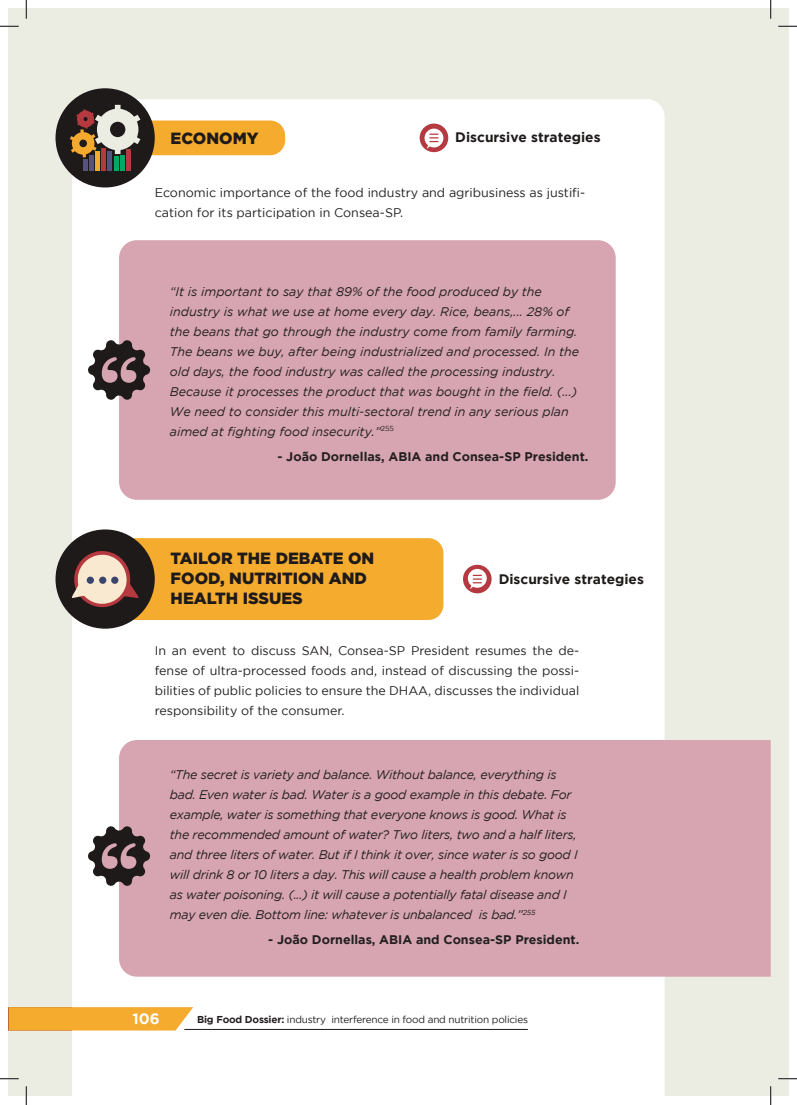
<style>
.page{position:relative;width:797px;height:1105px;background:#fff}
.page>*{position:absolute;margin:0;border:0;box-sizing:border-box;transform-origin:0 0}
.t1{font:900 16.25px/20px "Gotham";color:#1f1a1a}
.t2{font:700 15px "Gotham";color:#fff}
.t3{font:700 13.75px "Gotham";color:#1f1a1a}
.t4{font:italic 12.5px/20px "Gotham";letter-spacing:-.02em;color:#231f20}
.t5{font:italic 12.5px/20px "Gotham";color:#231f20}
.t6{font:12.5px/20px "Gotham";color:#231f20}
.t7{font:700 12.5px "Gotham";color:#231f20}
.t8{font:10px "Gotham";letter-spacing:-.02em;color:#231f20}
.s1{font-weight:700}
</style>
<div class="page">
<div style="left:9px;top:9px;width:779px;height:1087px;background:#ebede3"></div>
<div style="left:72px;top:99px;width:592px;height:997px;background:#fff"></div>
<div style="left:110px;top:121px;width:175px;height:34px;background:#f4ab2e;border-radius:15px"></div>
<svg style="left:419px;top:124px;width:29px;height:28px"></svg>
<div style="left:55px;top:88px;width:100px;height:99px;background:#1f1a1a;border-radius:50%"></div>
<svg style="left:424px;top:129px;width:19px;height:18px"></svg>
<svg style="left:427px;top:134px;width:11px;height:15px"></svg>
<div style="left:110px;top:538px;width:333px;height:82px;background:#f4ab2e;border-radius:15px"></div>
<div style="left:463px;top:565px;width:28px;height:28px;background:#b53940;border-radius:50%"></div>
<div style="left:55px;top:529px;width:100px;height:100px;background:#1f1a1a;border-radius:50%"></div>
<svg style="left:468px;top:569px;width:19px;height:19px"></svg>
<svg style="left:470px;top:575px;width:11px;height:14px"></svg>
<svg style="left:71px;top:551px;width:68px;height:57px"></svg>
<div style="left:87px;top:577px;width:7px;height:7px;background:#3d446a;border-radius:50%"></div>
<div style="left:111px;top:577px;width:7px;height:7px;background:#3d446a;border-radius:50%"></div>
<div style="left:99px;top:577px;width:7px;height:7px;background:#3d446a;border-radius:50%"></div>
<svg style="left:70px;top:105px;width:70px;height:52px"></svg>
<div style="left:83px;top:160px;width:5px;height:11px;background:#54547e"></div>
<div style="left:89px;top:155px;width:5px;height:16px;background:#54547e"></div>
<div style="left:95px;top:151px;width:5px;height:20px;background:#f3aa2e"></div>
<div style="left:101px;top:148px;width:5px;height:23px;background:#b5393e"></div>
<div style="left:107px;top:151px;width:5px;height:20px;background:#54547e"></div>
<div style="left:113px;top:156px;width:5px;height:15px;background:#00a865"></div>
<hr style="left:120px;top:156px;width:4px;height:15px;background:#00a865">
<div style="left:126px;top:149px;width:5px;height:22px;background:#b5393e"></div>
<div style="left:119px;top:240px;width:496px;height:260px;background:#d6a5b1;border-radius:18px"></div>
<div style="left:119px;top:740px;width:651px;height:237px;background:#d6a5b1"></div>
<svg style="left:87px;top:338px;width:64px;height:64px"></svg>
<svg style="left:87px;top:824px;width:64px;height:64px;background:#827074"></svg>
<svg style="left:9px;top:1007px;width:184px;height:23px;background:#f4ae38"></svg>
<hr style="left:184px;top:1029px;width:344px;height:1px;background:#1f1a1a">
<svg style="left:0;top:25px;width:19px;height:2px"></svg>
<svg style="left:778px;top:25px;width:19px;height:2px"></svg>
<svg style="left:0;top:1078px;width:19px;height:1px"></svg>
<svg style="left:778px;top:1078px;width:19px;height:1px"></svg>
<svg style="left:25px;top:0;width:2px;height:19px"></svg>
<svg style="left:25px;top:1086px;width:2px;height:19px"></svg>
<svg style="left:770px;top:0;width:1px;height:19px"></svg>
<svg style="left:770px;top:1086px;width:1px;height:19px"></svg>
<p class="t1" style="left:171px;top:128px;width:89px">ECONOMY</p>
<p class="t3" style="left:455px;top:130px;width:147px">Discursive strategies</p>
<p class="t6" style="left:155px;top:182px;width:432px">Economic importance of the food industry and agribusiness as justifi&shy;cation for its participation in Consea-SP.</p>
<p class="t5" style="left:170px;top:281px;width:411px">“It is important to say that 89% of the food produced by the industry is what we use at home every day. Rice, beans,... 28% of the beans that go through the industry come from family farming.<br>The beans we buy, after being industrialized and processed. In the old days, the food industry was called the processing industry.<br>Because it processes the product that was bought in the field. (...)<br>We need to consider this multi-sectoral trend in any serious plan aimed at fighting food insecurity.”<sup>255</sup></p>
<p class="t7" style="left:277px;top:449px;width:312px">- João Dornellas, ABIA and Consea-SP President.</p>
<p class="t1" style="left:171px;top:548px;width:205px">TAILOR THE DEBATE ON<br>FOOD, NUTRITION AND<br>HEALTH ISSUES</p>
<p class="t3" style="left:498px;top:571px;width:147px">Discursive strategies</p>
<p class="t6" style="left:155px;top:640px;width:426px;text-align:justify">In an event to discuss SAN, Consea-SP President resumes the de&shy;fense of ultra-processed foods and, instead of discussing the possi&shy;bilities of public policies to ensure the DHAA, discusses the individual responsibility of the consumer.</p>
<p class="t4" style="left:170px;top:764px;width:409px">“The secret is variety and balance. Without balance, everything is bad. Even water is bad. Water is a good example in this debate. For example, water is something that everyone knows is good. What is the recommended amount of water? Two liters, two and a half liters, and three liters of water. But if I think it over, since water is so good I will drink 8 or 10 liters a day. This will cause a health problem known as water poisoning. (...) it will cause a potentially fatal disease and I may even die. Bottom line: whatever is unbalanced is bad.”<sup>255</sup></p>
<p class="t7" style="left:268px;top:932px;width:312px">- João Dornellas, ABIA and Consea-SP President.</p>
<p class="t2" style="left:133px;top:1010px;width:29px">106</p>
<p class="t8" style="left:197px;top:1013px;width:332px"><span class="s1">Big Food Dossier:</span> industry interference in food and nutrition policies</p>
</div>
